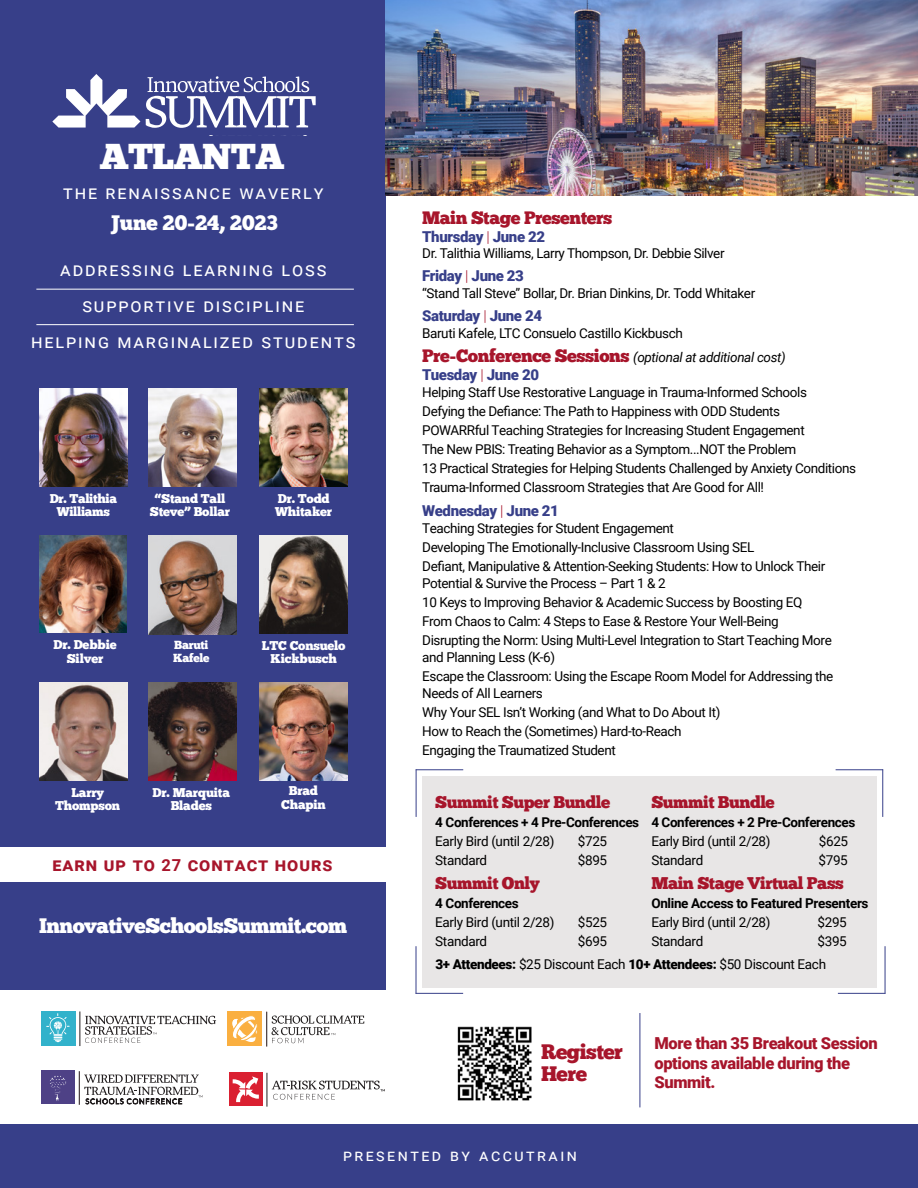
<style>
.page{position:relative;width:918px;height:1188px;background:#fff}
.page>*{position:absolute;margin:0;border:0;box-sizing:border-box;transform-origin:0 0}
.t1{font:36px "Chunk Five";letter-spacing:-.025em;color:#fff}
.t2{font:21px "Chunk Five";letter-spacing:-.025em;color:#fff}
.t3{font:21px/22.2px "Chunk Five";letter-spacing:-.025em;color:#a7152b}
.t4{font:18.75px/35.5px "Roboto";letter-spacing:.1em;color:#fff;text-align:center}
.t5{font:700 18.75px "Roboto";letter-spacing:.05em;color:#a7152b}
.t6{font:18px "Chunk Five";letter-spacing:-.025em;color:#a7152b}
.t7{font:16.95px "Chunk Five";letter-spacing:-.025em;color:#a7152b}
.t8{font:900 16.5px/19.5px "Roboto";letter-spacing:-.025em;color:#a7152b}
.t9{font:16.5px "Roboto";letter-spacing:.15em;color:#fff}
.t10{font:900 15px "Roboto";letter-spacing:-.025em;color:#373f89}
.t11{font:13.5px/19px "Roboto";letter-spacing:-.03em;color:#000}
.t12{font:700 13.5px "Roboto";letter-spacing:-.03em;color:#000}
.t13{font:700 13.5px "Merriweather";letter-spacing:.1em;color:#fff}
.t14{font:12.75px/13.5px "Chunk Five";letter-spacing:-.015em;color:#fff;text-align:center}
.t15{font:11.7px/13.2px "Chunk Five";letter-spacing:-.025em;color:#fff}
.s1{font-size:16.5px}
.s2{font-weight:300;color:#a7152b}
.s3{font-family:"Chunk Five";font-size:18px;color:#a7152b}
.s4{font-style:italic}
.s5{font-weight:900}
</style>
<div class="page">
<div style="left:0;top:1124px;width:918px;height:64px;background:#373f89"></div>
<div style="left:0;top:0;width:386px;height:989px;background:#373f89"></div>
<svg style="left:146px;top:76px;width:170px;height:52px"></svg>
<svg style="left:52px;top:74px;width:88px;height:54px"></svg>
<hr style="left:36px;top:289px;width:318px;height:1px;background:#fff">
<hr style="left:36px;top:324px;width:318px;height:1px;background:#fff">
<img style="left:39px;top:389px;width:89px;height:98px">
<img style="left:39px;top:535px;width:88px;height:98px">
<img style="left:39px;top:683px;width:89px;height:98px">
<img style="left:148px;top:389px;width:88px;height:98px">
<img style="left:148px;top:536px;width:88px;height:98px">
<img style="left:148px;top:683px;width:88px;height:98px">
<img style="left:259px;top:389px;width:89px;height:98px">
<img style="left:260px;top:535px;width:88px;height:99px">
<img style="left:259px;top:683px;width:89px;height:98px">
<div style="left:422px;top:776px;width:455px;height:211px;background:#e8e6e6"></div>
<hr style="left:416px;top:769px;width:1px;height:48px;background:#373f89">
<hr style="left:416px;top:769px;width:47px;height:1px;background:#373f89">
<hr style="left:882px;top:769px;width:1px;height:48px;background:#373f89">
<hr style="left:836px;top:769px;width:47px;height:1px;background:#373f89">
<hr style="left:885px;top:946px;width:1px;height:48px;background:#373f89">
<hr style="left:838px;top:993px;width:47px;height:1px;background:#373f89">
<hr style="left:416px;top:946px;width:1px;height:48px;background:#373f89">
<hr style="left:416px;top:993px;width:47px;height:1px;background:#373f89">
<img style="left:386px;top:0;width:532px;height:195px">
<img style="left:457px;top:1026px;width:75px;height:75px">
<hr style="left:639px;top:1013px;width:1px;height:94px;background:#373f89">
<div style="left:0;top:847px;width:391px;height:34px;background:#fff"></div>
<hr style="left:266px;top:1012px;width:1px;height:35px;background:#231f20">
<div style="left:228px;top:1011px;width:34px;height:35px;background:#faaf40"></div>
<svg style="left:232px;top:1015px;width:26px;height:27px"></svg>
<svg style="left:271px;top:1016px;width:93px;height:27px"></svg>
<svg style="left:85px;top:1016px;width:131px;height:27px"></svg>
<hr style="left:80px;top:1011px;width:1px;height:35px;background:#231f20">
<div style="left:41px;top:1011px;width:34px;height:34px;background:#32b2cb"></div>
<svg style="left:46px;top:1013px;width:24px;height:29px"></svg>
<svg style="left:272px;top:1081px;width:113px;height:19px"></svg>
<hr style="left:267px;top:1073px;width:1px;height:34px;background:#231f20">
<div style="left:229px;top:1072px;width:34px;height:34px;background:#da2031"></div>
<svg style="left:233px;top:1076px;width:26px;height:26px"></svg>
<hr style="left:79px;top:1071px;width:1px;height:34px;background:#231f20">
<div style="left:42px;top:1071px;width:33px;height:33px;background:#4e4186"></div>
<svg style="left:50px;top:1076px;width:16px;height:25px"></svg>
<svg style="left:84px;top:1075px;width:119px;height:29px"></svg>
<p class="t13" style="left:208px;top:133px;width:102px">[NEW YORK]</p>
<h1 class="t1" style="left:99px;top:135px;width:187px">ATLANTA</h1>
<h3 class="t4" style="left:63px;top:174px;width:261px">the renaissance waverly</h3>
<h2 class="t2" style="left:110px;top:210px;width:169px">June 20-24, 2023</h2>
<h3 class="t4" style="left:31px;top:251px;width:326px">addressing learning loss supportive discipline<br>helping marginalized students</h3>
<p class="t14" style="left:50px;top:491px;width:69px">Dr. Talithia<br>Williams</p>
<p class="t14" style="left:150px;top:492px;width:82px">“Stand Tall<br>Steve” Bollar</p>
<p class="t14" style="left:275px;top:492px;width:59px;text-align:left">Dr. Todd<br>Whitaker</p>
<p class="t14" style="left:53px;top:638px;width:65px">Dr. Debbie<br>Silver</p>
<p class="t15" style="left:173px;top:639px;width:38px">Baruti<br>Kafele</p>
<p class="t14" style="left:262px;top:639px;width:85px">LTC Consuelo<br>Kickbusch</p>
<p class="t14" style="left:55px;top:785px;width:67px">Larry<br>Thompson</p>
<p class="t14" style="left:153px;top:785px;width:79px">Dr. Marquita<br>Blades</p>
<p class="t14" style="left:281px;top:784px;width:46px">Brad<br>Chapin</p>
<h3 class="t5" style="left:53px;top:851px;width:282px">earn up to <span class="s1">27</span> contact hours</h3>
<h2 class="t2" style="left:39px;top:913px;width:310px">InnovativeSchoolsSummit.com</h2>
<h3 class="t6" style="left:422px;top:207px;width:192px">Main Stage Presenters</h3>
<p class="t10" style="left:422px;top:226px;width:124px">Thursday <span class="s2">|</span> June 22</p>
<p class="t11" style="left:422px;top:243px;width:304px">Dr. Talithia Williams, Larry Thompson, Dr. Debbie Silver</p>
<p class="t10" style="left:422px;top:266px;width:103px">Friday <span class="s2">|</span> June 23</p>
<p class="t11" style="left:422px;top:283px;width:335px">“Stand Tall Steve” Bollar, Dr. Brian Dinkins, Dr. Todd Whitaker</p>
<p class="t10" style="left:422px;top:305px;width:121px">Saturday <span class="s2">|</span> June 24</p>
<p class="t11" style="left:422px;top:320px;width:365px;line-height:24.6px">Baruti Kafele, LTC Consuelo Castillo Kickbusch<br><span class="s3">Pre-Conference Sessions</span> <span class="s4">(optional at additional cost)</span></p>
<p class="t10" style="left:422px;top:364px;width:118px">Tuesday <span class="s2">|</span> June 20</p>
<p class="t11" style="left:422px;top:382px;width:435px">Helping Staff Use Restorative Language in Trauma-Informed Schools<br>Defying the Defiance: The Path to Happiness with ODD Students<br>POWARRful Teaching Strategies for Increasing Student Engagement<br>The New PBIS: Treating Behavior as a Symptom...NOT the Problem<br>13 Practical Strategies for Helping Students Challenged by Anxiety Conditions Trauma-Informed Classroom Strategies that Are Good for All!</p>
<p class="t10" style="left:422px;top:500px;width:138px">Wednesday <span class="s2">|</span> June 21</p>
<p class="t11" style="left:422px;top:518px;width:405px">Teaching Strategies for Student Engagement<br>Developing The Emotionally-Inclusive Classroom Using SEL<br>Defiant, Manipulative &amp; Attention-Seeking Students: How to Unlock Their</p>
<p class="t11" style="left:422px;top:573px;width:411px">Potential &amp; Survive the Process – Part 1 &amp; 2<br>10 Keys to Improving Behavior &amp; Academic Success by Boosting EQ From Chaos to Calm: 4 Steps to Ease &amp; Restore Your Well-Being Disrupting the Norm: Using Multi-Level Integration to Start Teaching More</p>
<p class="t11" style="left:422px;top:647px;width:413px">and Planning Less (K-6)<br>Escape the Classroom: Using the Escape Room Model for Addressing the</p>
<p class="t11" style="left:422px;top:683px;width:300px">Needs of All Learners<br>Why Your SEL Isn’t Working (and What to Do About It)<br>How to Reach the (Sometimes) Hard-to-Reach Engaging the Traumatized Student</p>
<p class="t7" style="left:435px;top:792px;width:177px">Summit Super Bundle</p>
<p class="t12" style="left:435px;top:813px;width:205px">4 Conferences + 4 Pre-Conferences</p>
<p class="t11" style="left:435px;top:831px;width:121px">Early Bird (until 2/28)</p>
<p class="t11" style="left:578px;top:831px;width:31px">$725</p>
<p class="t11" style="left:435px;top:850px;width:53px">Standard</p>
<p class="t11" style="left:578px;top:850px;width:31px">$895</p>
<p class="t7" style="left:435px;top:873px;width:106px">Summit Only</p>
<p class="t12" style="left:435px;top:894px;width:85px">4 Conferences</p>
<p class="t11" style="left:435px;top:912px;width:121px">Early Bird (until 2/28)</p>
<p class="t11" style="left:578px;top:912px;width:31px">$525</p>
<p class="t11" style="left:435px;top:932px;width:53px">Standard</p>
<p class="t11" style="left:578px;top:932px;width:31px">$695</p>
<p class="t7" style="left:651px;top:792px;width:125px">Summit Bundle</p>
<p class="t12" style="left:651px;top:813px;width:205px">4 Conferences + 2 Pre-Conferences</p>
<p class="t11" style="left:651px;top:831px;width:121px">Early Bird (until 2/28)</p>
<p class="t11" style="left:819px;top:831px;width:31px">$625</p>
<p class="t11" style="left:651px;top:850px;width:53px">Standard</p>
<p class="t11" style="left:819px;top:850px;width:31px">$795</p>
<p class="t7" style="left:651px;top:873px;width:194px">Main Stage Virtual Pass</p>
<p class="t12" style="left:651px;top:894px;width:219px">Online Access to Featured Presenters</p>
<p class="t11" style="left:651px;top:912px;width:121px">Early Bird (until 2/28)</p>
<p class="t11" style="left:818px;top:912px;width:31px">$295</p>
<p class="t11" style="left:651px;top:932px;width:53px">Standard</p>
<p class="t11" style="left:435px;top:930px;width:413px;line-height:23px;text-indent:382px">$395<br><span class="s5">3+ Attendees:</span> $25 Discount Each <span class="s5">10+ Attendees:</span> $50 Discount Each</p>
<h2 class="t3" style="left:541px;top:1040px;width:83px">Register<br>Here</h2>
<p class="t8" style="left:655px;top:1033px;width:225px">More than 35 Breakout Session options available during the<br>Summit.</p>
<p class="t9" style="left:343px;top:1143px;width:235px">presented by accutrain</p>
</div>
